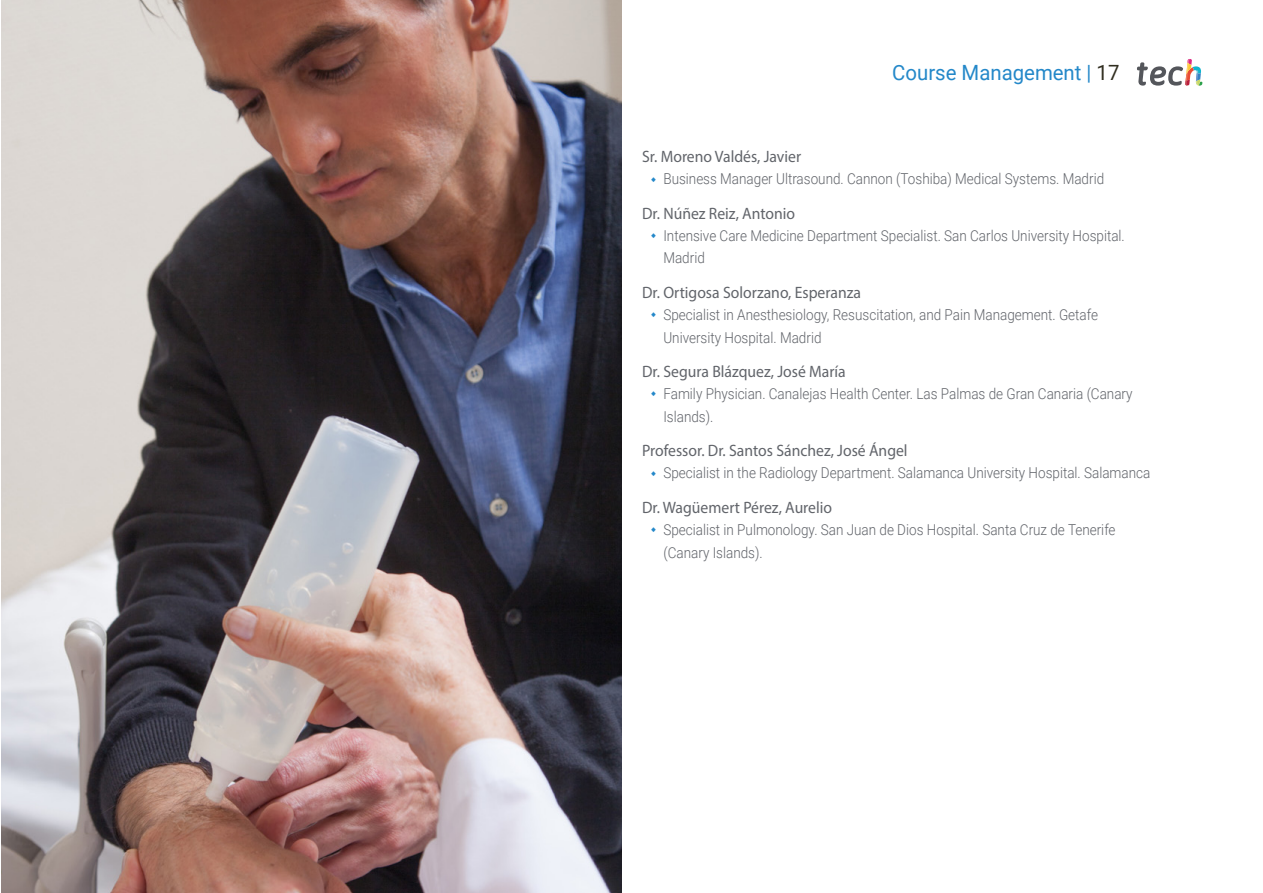
<style>
.page{position:relative;width:1263px;height:893px;background:#fff}
.page>*{position:absolute;margin:0;border:0;box-sizing:border-box;transform-origin:0 0}
.t1{font:21px "Roboto";color:#2488c9}
.t2{font:16.5px "Myriad Pro";color:#61646a;scale:.95 1}
.t3{font:300 15px/22.5px "Roboto";color:#61646a;scale:.9 1}
.s1{color:#312e20}
</style>
<div class="page">
<img style="left:1px;top:0;width:621px;height:893px">
<svg style="left:1137px;top:59px;width:65px;height:27px"></svg>
<h1 class="t1" style="left:892px;top:57px;width:229px">Course Management | <span class="s1">17</span></h1>
<p class="t2" style="left:642px;top:146px;width:169px">Sr. Moreno Valdés, Javier</p>
<p class="t3" style="left:663px;top:167px;width:491px">Business Manager Ultrasound. Cannon (Toshiba) Medical Systems. Madrid</p>
<p class="t2" style="left:642px;top:203px;width:163px">Dr. Núñez Reiz, Antonio</p>
<p class="t3" style="left:663px;top:224px;width:514px">Intensive Care Medicine Department Specialist. San Carlos University Hospital.<br>Madrid</p>
<p class="t2" style="left:642px;top:282px;width:232px">Dr. Ortigosa Solorzano, Esperanza</p>
<p class="t3" style="left:663px;top:303px;width:484px">Specialist in Anesthesiology, Resuscitation, and Pain Management. Getafe<br>University Hospital. Madrid</p>
<p class="t2" style="left:642px;top:361px;width:216px">Dr. Segura Blázquez, José María</p>
<p class="t3" style="left:663px;top:382px;width:523px">Family Physician. Canalejas Health Center. Las Palmas de Gran Canaria (Canary<br>Islands).</p>
<p class="t2" style="left:642px;top:440px;width:281px">Professor. Dr. Santos Sánchez, José Ángel</p>
<p class="t3" style="left:663px;top:461px;width:543px">Specialist in the Radiology Department. Salamanca University Hospital. Salamanca</p>
<p class="t2" style="left:642px;top:497px;width:201px">Dr. Wagüemert Pérez, Aurelio</p>
<p class="t3" style="left:663px;top:518px;width:504px">Specialist in Pulmonology. San Juan de Dios Hospital. Santa Cruz de Tenerife (Canary Islands).</p>
</div>
